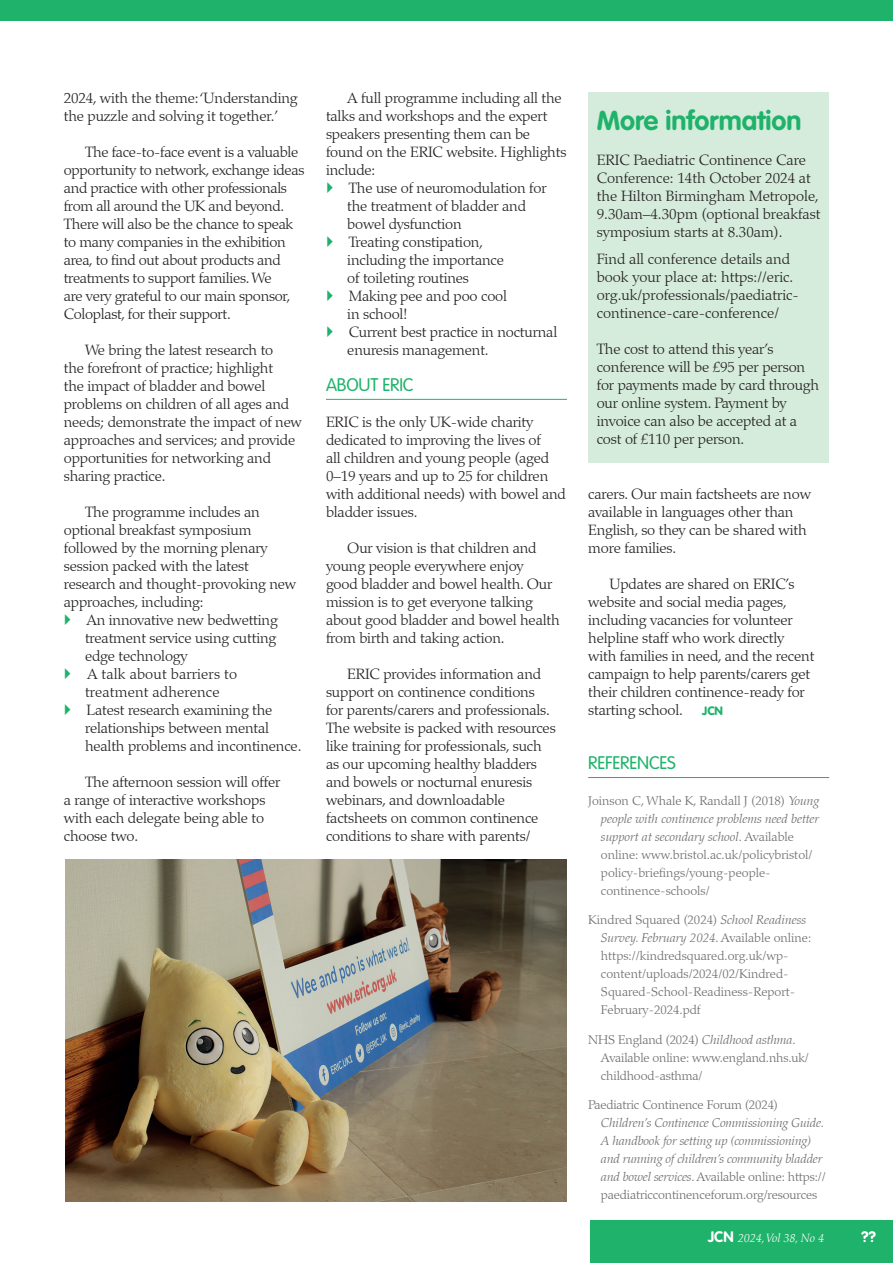
<style>
.page{position:relative;width:893px;height:1263px;background:#fff}
.page>*{position:absolute;margin:0;border:0;box-sizing:border-box;transform-origin:0 0}
.t1{font:700 27px "VAG Rounded";color:#1eb26a}
.t2{font:300 18px "VAG Rounded";letter-spacing:-.01em;color:#1eb26a}
.t3{font:300 15px/18px "Palatino";letter-spacing:-.01em;color:#231f20}
.t4{font:700 15px "VAG Rounded";color:#fff}
.t5{font:300 12.75px/18px "Palatino";color:#6c6d70}
.t6{font:italic 300 12.75px/18px "Palatino";letter-spacing:-.01em;color:#6c6d70}
.t7{font:italic 300 12px "Palatino";color:#fff}
.t8{font:900 12px "VAG Rounded";color:#1eb26a}
.s1{font-style:italic}
.s2{font-style:normal}
.s3{font-family:"Palatino";font-weight:300;font-style:italic;font-size:12px}
</style>
<div class="page">
<div style="left:0;top:0;width:893px;height:21px;background:#1eb26a"></div>
<div style="left:590px;top:1220px;width:303px;height:43px;background:#1eb26a"></div>
<hr style="left:326px;top:399px;width:241px;height:1px;background:#1eb26a">
<hr style="left:588px;top:777px;width:241px;height:1px;background:#1eb26a">
<div style="left:588px;top:93px;width:241px;height:370px;background:#d5ebdb"></div>
<img style="left:65px;top:859px;width:502px;height:342px">
<p class="t3" style="left:64px;top:89px;width:235px">2024, with the theme: ‘Understanding the puzzle and solving it together.’</p>
<p class="t3" style="left:64px;top:143px;width:242px;text-indent:21px">The face-to-face event is a valuable opportunity to network, exchange ideas and practice with other professionals from all around the UK and beyond.<br>There will also be the chance to speak to many companies in the exhibition area, to find out about products and treatments to support families. We<br>are very grateful to our main sponsor, Coloplast, for their support.</p>
<p class="t3" style="left:64px;top:341px;width:240px;text-indent:21px">We bring the latest research to<br>the forefront of practice; highlight<br>the impact of bladder and bowel problems on children of all ages and needs; demonstrate the impact of new approaches and services; and provide opportunities for networking and sharing practice.</p>
<p class="t3" style="left:64px;top:503px;width:234px;text-indent:21px">The programme includes an optional breakfast symposium followed by the morning plenary session packed with the latest research and thought-provoking new approaches, including:</p>
<p class="t3" style="left:85px;top:611px;width:218px">An innovative new bedwetting treatment service using cutting edge technology<br>A talk about barriers to treatment adherence<br>Latest research examining the relationships between mental health problems and incontinence.</p>
<p class="t3" style="left:64px;top:773px;width:218px;text-indent:21px">The afternoon session will offer a range of interactive workshops with each delegate being able to choose two.</p>
<p class="t3" style="left:326px;top:89px;width:242px;text-indent:21px">A full programme including all the talks and workshops and the expert speakers presenting them can be found on the ERIC website. Highlights include:</p>
<p class="t3" style="left:347px;top:179px;width:211px">The use of neuromodulation for the treatment of bladder and bowel dysfunction<br>Treating constipation,<br>including the importance<br>of toileting routines<br>Making pee and poo cool<br>in school!<br>Current best practice in nocturnal enuresis management.</p>
<p class="t2" style="left:326px;top:374px;width:89px">ABOUT ERIC</p>
<p class="t3" style="left:326px;top:413px;width:241px">ERIC is the only UK-wide charity dedicated to improving the lives of<br>all children and young people (aged<br>0–19 years and up to 25 for children with additional needs) with bowel and bladder issues.</p>
<p class="t3" style="left:326px;top:539px;width:235px;text-indent:21px">Our vision is that children and young people everywhere enjoy<br>good bladder and bowel health. Our mission is to get everyone talking about good bladder and bowel health from birth and taking action.</p>
<p class="t3" style="left:326px;top:665px;width:231px;text-indent:21px">ERIC provides information and support on continence conditions for parents/carers and professionals.<br>The website is packed with resources like training for professionals, such as our upcoming healthy bladders and bowels or nocturnal enuresis webinars, and downloadable factsheets on common continence conditions to share with parents/</p>
<h1 class="t1" style="left:597px;top:105px;width:206px">More information</h1>
<p class="t3" style="left:597px;top:151px;width:225px">ERIC Paediatric Continence Care Conference: 14th October 2024 at the Hilton Birmingham Metropole, 9.30am–4.30pm (optional breakfast symposium starts at 8.30am).</p>
<p class="t3" style="left:597px;top:250px;width:204px">Find all conference details and book your place at: https://eric. org.uk/professionals/paediatric&shy;continence-care-conference/</p>
<p class="t3" style="left:597px;top:340px;width:224px">The cost to attend this year’s conference will be £95 per person for payments made by card through our online system. Payment by invoice can also be accepted at a cost of £110 per person.</p>
<p class="t3" style="left:588px;top:485px;width:224px">carers. Our main factsheets are now available in languages other than<br>English, so they can be shared with more families.</p>
<p class="t3" style="left:588px;top:575px;width:228px;text-indent:21px">Updates are shared on ERIC’s website and social media pages, including vacancies for volunteer helpline staff who work directly with families in need, and the recent campaign to help parents/carers get their children continence-ready for starting school.</p>
<p class="t2" style="left:588px;top:752px;width:89px">REFERENCES</p>
<p class="t5" style="left:601px;top:792px;width:220px;text-indent:-13px">Joinson C, Whale K, Randall J (2018) <span class="s1">Young people with continence problems need better support at secondary school</span>. Available online: www.bristol.ac.uk/policybristol/ policy-briefings/young-people&shy;continence-schools/</p>
<p class="t5" style="left:601px;top:911px;width:212px;text-indent:-13px">Kindred Squared (2024) <span class="s1">School Readiness Survey. February 2024</span>. Available online: https://kindredsquared.org.uk/wp&shy;content/uploads/2024/02/Kindred-Squared-School-Readiness-Report-February-2024.pdf</p>
<p class="t5" style="left:601px;top:1031px;width:209px;text-indent:-13px">NHS England (2024) <span class="s1">Childhood asthma</span>.<br>Available online: www.england.nhs.uk/ childhood-asthma/</p>
<p class="t5" style="left:588px;top:1096px;width:191px">Paediatric Continence Forum (2024)</p>
<p class="t6" style="left:601px;top:1114px;width:226px">Children’s Continence Commissioning Guide.<br>A handbook for setting up (commissioning) and running of children’s community bladder and bowel services<span class="s2">. Available online: https:// paediatriccontinenceforum.org/resources</span></p>
<p class="t8" style="left:702px;top:704px;width:22px">JCN</p>
<p class="t4" style="left:708px;top:1227px;width:55px">JCN <span class="s3">16</span></p>
<p class="t7" style="left:790px;top:1231px;width:7px">0</p>
<p class="t7" style="left:818px;top:1231px;width:7px">3</p>
<p class="t7" style="left:738px;top:1231px;width:88px">2024, Vol 38, No 4</p>
<p class="t4" style="left:859px;top:1227px;width:18px">27??</p>
</div>
